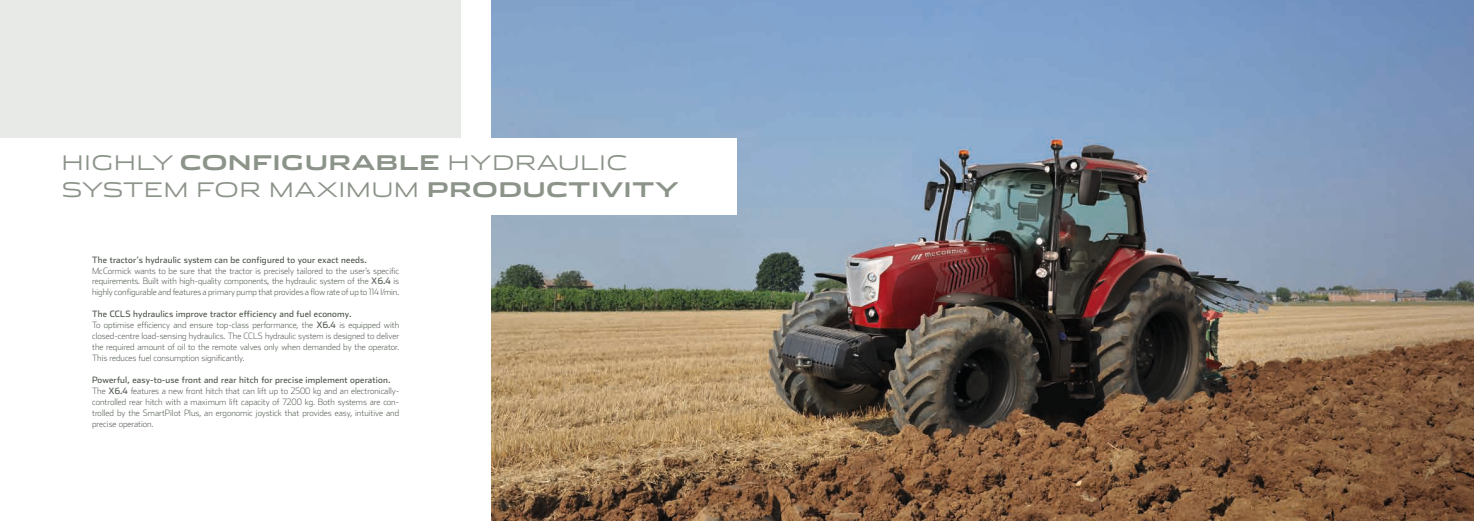
<style>
.page{position:relative;width:1474px;height:521px;background:#fff}
.page>*{position:absolute;margin:0;border:0;box-sizing:border-box;transform-origin:0 0}
.t1{font:300 20.12px/26.2px "Stainless Ext";letter-spacing:.02em;color:#8c948a}
.t2{font:200 8.75px/10.9px "Stainless";color:#525b50}
.t3{font:8.75px "Stainless";letter-spacing:.02em;color:#525b50}
.s1{font-weight:700}
.s2{font-weight:400}
</style>
<div class="page">
<img style="left:491px;top:0;width:982px;height:521px">
<div style="left:0;top:0;width:460px;height:138px;background:#e8eae8"></div>
<div style="left:61px;top:138px;width:676px;height:76px;background:#fff"></div>
<h1 class="t1" style="left:61px;top:150px;width:619px">HIGHLY <span class="s1">CONFIGURABLE</span> HYDRAULIC<br>SYSTEM FOR MAXIMUM <span class="s1">PRODUCTIVITY</span></h1>
<p class="t3" style="left:92px;top:254px;width:276px">The tractor’s hydraulic system can be configured to your exact needs.</p>
<p class="t2" style="left:92px;top:265px;width:308px;text-align:justify">McCormick wants to be sure that the tractor is precisely tailored to the user’s specific requirements. Built with high-quality components, the hydraulic system of the <span class="s2">X6.4</span> is highly configurable and features a primary pump that provides a flow rate of up to 114 l/min.</p>
<p class="t2" style="left:92px;top:309px;width:308px"><span class="s2">The CCLS hydraulics improve tractor efficiency and fuel economy.<br></span>To optimise efficiency and ensure top-class performance, the <span class="s2">X6.4</span> is equipped with closed-centre load-sensing hydraulics. The CCLS hydraulic system is designed to deliver the required amount of oil to the remote valves only when demanded by the operator.<br>This reduces fuel consumption significantly.</p>
<p class="t2" style="left:92px;top:374px;width:308px"><span class="s2">Powerful, easy-to-use front and rear hitch for precise implement operation.<br></span>The <span class="s2">X6.4</span> features a new front hitch that can lift up to 2500 kg and an electronically&shy;controlled rear hitch with a maximum lift capacity of 7200 kg. Both systems are con&shy;trolled by the SmartPilot Plus, an ergonomic joystick that provides easy, intuitive and precise operation.</p>
</div>
